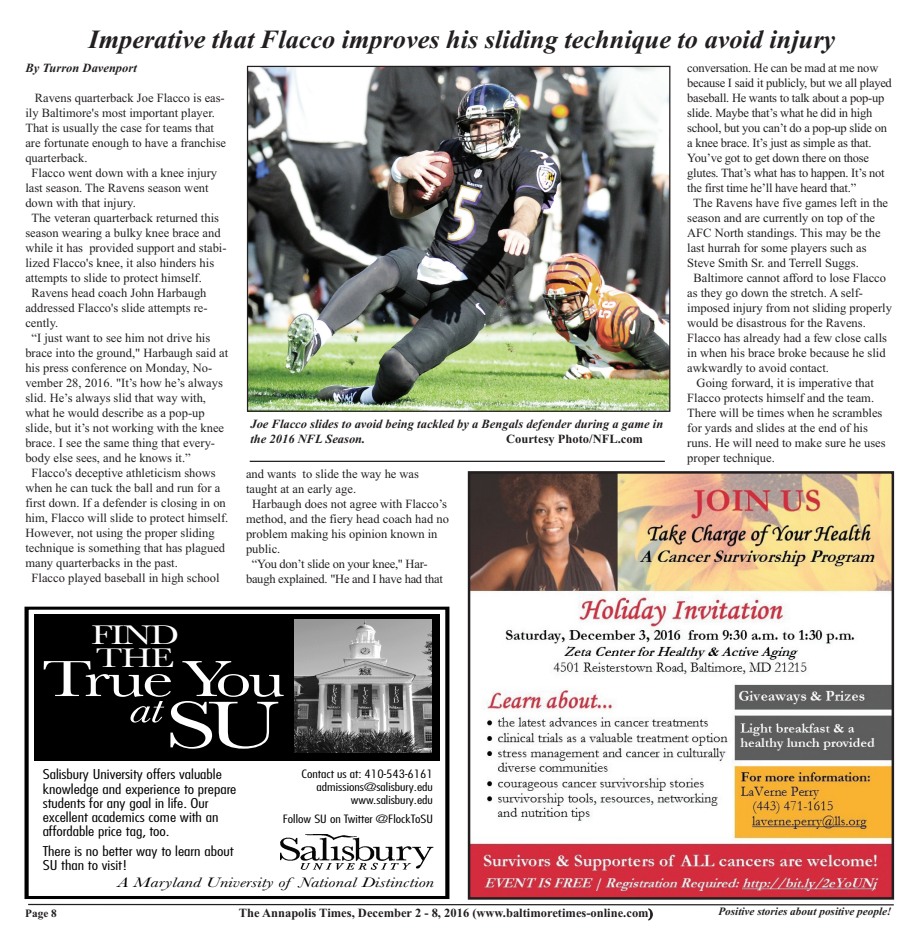
<style>
.page{position:relative;width:917px;height:947px;background:#fff}
.page>*{position:absolute;margin:0;border:0;box-sizing:border-box;transform-origin:0 0}
.t1{font:52.75px "Baskerville MT+TUWQOL";letter-spacing:-.05em;color:#fff;scale:1.37 1}
.t2{font:38.38px "Baskerville MT Italic+SQPMKB";color:#fff;scale:1.37 1}
.t3{font:28px/23.5px "Baskerville MT+TUWQOL";letter-spacing:-.04em;color:#fff;scale:1.37 1}
.t4{font:italic 700 26.25px "Times New Roman";color:#231f20}
.t5{font:14.25px "Baskerville MT Italic+SQPMKB";color:#000;scale:1.37 1}
.t6{font:13.25px/14.2px "Futura Com Light Condensed+XNZVPQ";color:#000;scale:1.37 1}
.t7{font:12.5px "Times New Roman";color:#231f20}
.t8{font:12.5px "Times New Roman";letter-spacing:-.02em;color:#231f20}
.t9{font:italic 700 12.5px/15px "Times New Roman";color:#231f20}
.t10{font:700 12.5px "Times New Roman";color:#231f20}
.t11{font:12.5px "Times New Roman PS Bold MT OTF";color:#231f20}
.t12{font:italic 700 11.25px "Times New Roman";color:#231f20}
.t13{font:11.25px "Times New Roman PS Bold MT OTF";color:#231f20}
.t14{font:11.12px/13.2px "Futura Com Light Condensed+XNZVPQ";color:#000;text-align:right;scale:1.37 1}
.s1{font-family:"Baskerville MT+TUWQOL";font-size:69.5px}
.s2{font-family:"Times New Roman PS Bold MT OTF";font-weight:400}
</style>
<div class="page">
<hr style="left:28px;top:904px;width:865px;height:1px;background:#231f20">
<img style="left:470px;top:474px;width:420px;height:422px">
<div style="left:467px;top:471px;width:426px;height:428px;border:2px solid #231f20"></div>
<img style="left:249px;top:68px;width:419px;height:342px">
<div style="left:247px;top:66px;width:423px;height:346px;border:1px solid #231f20"></div>
<div style="left:25px;top:607px;width:424px;height:292px;border:4px solid #000"></div>
<div style="left:34px;top:614px;width:406px;height:146px;background:#000"></div>
<img style="left:294px;top:620px;width:137px;height:132px">
<img style="left:280px;top:834px;width:153px;height:36px">
<hr style="left:249px;top:461px;width:415px;height:1px;background:#231f20">
<p class="t4" style="left:89px;top:30px;width:748px">Imperative that Flacco improves his sliding technique to avoid injury</p>
<p class="t9" style="left:25px;top:61px;width:113px">By Turron Davenport</p>
<p class="t7" style="left:35px;top:93px;width:191px">Ravens quarterback Joe Flacco is eas-</p>
<p class="t7" style="left:25px;top:108px;width:191px">ily Baltimore's most important player.</p>
<p class="t7" style="left:25px;top:123px;width:190px">That is usually the case for teams that</p>
<p class="t7" style="left:25px;top:138px;width:202px">are fortunate enough to have a franchise</p>
<p class="t7" style="left:25px;top:153px;width:64px">quarterback.</p>
<p class="t7" style="left:32px;top:168px;width:187px">Flacco went down with a knee injury</p>
<p class="t7" style="left:25px;top:183px;width:185px">last season. The Ravens season went</p>
<p class="t7" style="left:25px;top:198px;width:112px">down with that injury.</p>
<p class="t7" style="left:31px;top:213px;width:189px">The veteran quarterback returned this</p>
<p class="t7" style="left:25px;top:228px;width:197px">season wearing a bulky knee brace and</p>
<p class="t7" style="left:25px;top:243px;width:203px">while it has provided support and stabi-</p>
<p class="t7" style="left:25px;top:258px;width:190px">lized Flacco's knee, it also hinders his</p>
<p class="t7" style="left:25px;top:273px;width:178px">attempts to slide to protect himself.</p>
<p class="t7" style="left:31px;top:288px;width:176px">Ravens head coach John Harbaugh</p>
<p class="t7" style="left:25px;top:303px;width:184px">addressed Flacco's slide attempts re-</p>
<p class="t7" style="left:25px;top:318px;width:34px">cently.</p>
<p class="t7" style="left:32px;top:333px;width:180px">“I just want to see him not drive his</p>
<p class="t7" style="left:25px;top:348px;width:204px">brace into the ground," Harbaugh said at</p>
<p class="t7" style="left:25px;top:363px;width:188px">his press conference on Monday, No-</p>
<p class="t7" style="left:25px;top:378px;width:199px">vember 28, 2016. "It’s how he’s always</p>
<p class="t7" style="left:25px;top:393px;width:182px">slid. He’s always slid that way with,</p>
<p class="t7" style="left:25px;top:408px;width:181px">what he would describe as a pop-up</p>
<p class="t7" style="left:25px;top:423px;width:200px">slide, but it’s not working with the knee</p>
<p class="t7" style="left:25px;top:438px;width:191px">brace. I see the same thing that every-</p>
<p class="t7" style="left:25px;top:453px;width:167px">body else sees, and he knows it.”</p>
<p class="t7" style="left:32px;top:468px;width:185px">Flacco's deceptive athleticism shows</p>
<p class="t7" style="left:25px;top:483px;width:196px">when he can tuck the ball and run for a</p>
<p class="t7" style="left:25px;top:498px;width:202px">first down. If a defender is closing in on</p>
<p class="t7" style="left:25px;top:513px;width:204px">him, Flacco will slide to protect himself.</p>
<p class="t7" style="left:25px;top:528px;width:191px">However, not using the proper sliding</p>
<p class="t7" style="left:25px;top:543px;width:201px">technique is something that has plagued</p>
<p class="t7" style="left:25px;top:558px;width:154px">many quarterbacks in the past.</p>
<p class="t7" style="left:32px;top:573px;width:189px">Flacco played baseball in high school</p>
<p class="t9" style="left:250px;top:417px;width:414px">Joe Flacco slides to avoid being tackled by a Bengals defender during a game in the 2016 NFL Season.</p>
<p class="t11" style="left:506px;top:431px;width:138px">Courtesy Photo/NFL.com</p>
<p class="t7" style="left:246px;top:469px;width:174px">and wants to slide the way he was</p>
<p class="t7" style="left:246px;top:484px;width:112px">taught at an early age.</p>
<p class="t7" style="left:252px;top:499px;width:196px">Harbaugh does not agree with Flacco’s</p>
<p class="t7" style="left:246px;top:514px;width:204px">method, and the fiery head coach had no</p>
<p class="t7" style="left:246px;top:529px;width:193px">problem making his opinion known in</p>
<p class="t7" style="left:246px;top:544px;width:36px">public.</p>
<p class="t8" style="left:252px;top:559px;width:177px">“You don’t slide on your knee," Har-</p>
<p class="t8" style="left:246px;top:574px;width:198px">baugh explained. "He and I have had that</p>
<p class="t3" style="left:91px;top:623px;width:66px">FIND<br>THE</p>
<p class="t2" style="left:128px;top:686px;width:112px">at<span class="s1">SU</span></p>
<p class="t1" style="left:42px;top:648px;width:179px">True You</p>
<p class="t6" style="left:43px;top:768px;width:143px">Salisbury University offers valuable knowledge and experience to prepare students for any goal in life. Our excellent academics come with an affordable price tag, too.</p>
<p class="t6" style="left:43px;top:845px;width:141px">There is no better way to learn about<br>SU than to visit!</p>
<p class="t14" style="left:301px;top:768px;width:97px">Contact us at: 410-543-6161 admissions@salisbury.edu www.salisbury.edu</p>
<p class="t14" style="left:283px;top:813px;width:111px">Follow SU on Twitter @FlockToSU</p>
<p class="t5" style="left:117px;top:873px;width:232px">A Maryland University ofNational Distinction</p>
<p class="t8" style="left:687px;top:63px;width:192px">conversation. He can be mad at me now</p>
<p class="t8" style="left:687px;top:78px;width:206px">because I said it publicly, but we all played</p>
<p class="t8" style="left:687px;top:93px;width:198px">baseball. He wants to talk about a pop-up</p>
<p class="t8" style="left:687px;top:108px;width:186px">slide. Maybe that’s what he did in high</p>
<p class="t8" style="left:687px;top:123px;width:201px">school, but you can’t do a pop-up slide on</p>
<p class="t8" style="left:687px;top:138px;width:186px">a knee brace. It’s just as simple as that.</p>
<p class="t8" style="left:687px;top:153px;width:183px">You’ve got to get down there on those</p>
<p class="t8" style="left:687px;top:168px;width:199px">glutes. That’s what has to happen. It’s not</p>
<p class="t8" style="left:687px;top:183px;width:170px">the first time he’ll have heard that.”</p>
<p class="t7" style="left:693px;top:198px;width:196px">The Ravens have five games left in the</p>
<p class="t7" style="left:687px;top:213px;width:189px">season and are currently on top of the</p>
<p class="t7" style="left:687px;top:228px;width:195px">AFC North standings. This may be the</p>
<p class="t7" style="left:687px;top:243px;width:181px">last hurrah for some players such as</p>
<p class="t7" style="left:687px;top:258px;width:173px">Steve Smith Sr. and Terrell Suggs.</p>
<p class="t7" style="left:693px;top:273px;width:194px">Baltimore cannot afford to lose Flacco</p>
<p class="t7" style="left:687px;top:288px;width:177px">as they go down the stretch. A self-</p>
<p class="t7" style="left:687px;top:303px;width:206px">imposed injury from not sliding properly</p>
<p class="t7" style="left:687px;top:318px;width:180px">would be disastrous for the Ravens.</p>
<p class="t7" style="left:687px;top:333px;width:201px">Flacco has already had a few close calls</p>
<p class="t7" style="left:687px;top:348px;width:200px">in when his brace broke because he slid</p>
<p class="t7" style="left:687px;top:363px;width:143px">awkwardly to avoid contact.</p>
<p class="t7" style="left:696px;top:378px;width:179px">Going forward, it is imperative that</p>
<p class="t7" style="left:687px;top:393px;width:188px">Flacco protects himself and the team.</p>
<p class="t7" style="left:687px;top:408px;width:197px">There will be times when he scrambles</p>
<p class="t7" style="left:687px;top:423px;width:182px">for yards and slides at the end of his</p>
<p class="t7" style="left:687px;top:438px;width:200px">runs. He will need to make sure he uses</p>
<p class="t7" style="left:687px;top:453px;width:89px">proper technique.</p>
<p class="t13" style="left:25px;top:907px;width:33px">Page 8</p>
<p class="t10" style="left:239px;top:906px;width:415px">The Annapolis Times, <span class="s2">December 2 - 8, 2016</span> (www.baltimoretimes-online.com)</p>
<p class="t12" style="left:718px;top:907px;width:175px">Positive stories about positive people!</p>
</div>
